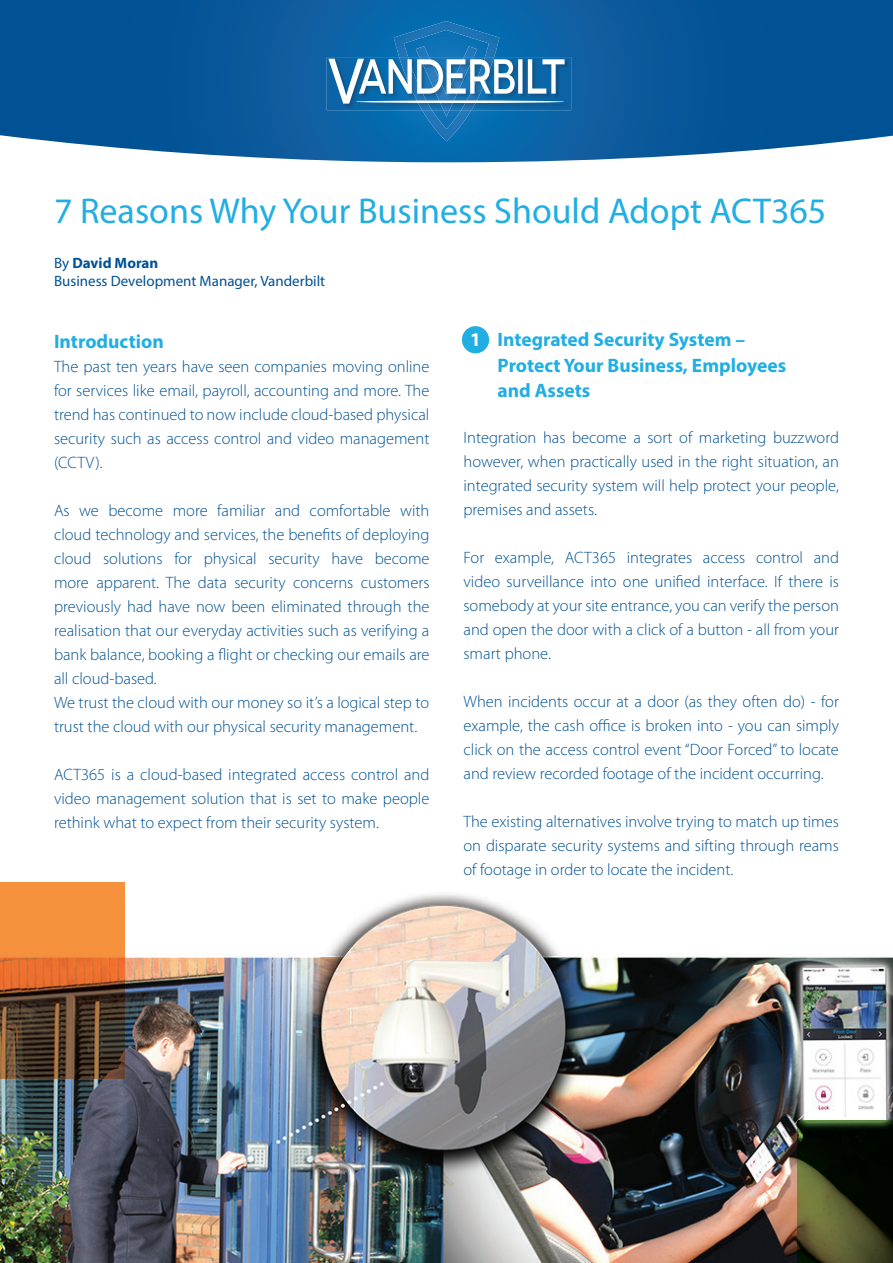
<style>
.page{position:relative;width:893px;height:1263px;background:#fff}
.page>*{position:absolute;margin:0;border:0;box-sizing:border-box;transform-origin:0 0}
.t1{font:36px "Myriad Pro";color:#21aee2}
.t2{font:700 19.5px/25.5px "Myriad Pro";color:#21aee2}
.t3{font:700 19.5px "Myriad Pro";color:#fff}
.t4{font:300 16.5px/24px "Myriad Pro";color:#005294;text-align:justify}
.t5{font:15px/18px "Myriad Pro";color:#005294}
.s1{font-weight:700}
</style>
<div class="page">
<img style="left:0;top:894px;width:893px;height:369px">
<svg style="left:0;top:0;width:893px;height:162px;background:#1662a0"></svg>
<img style="left:327px;top:57px;width:244px;height:53px">
<svg style="left:328px;top:21px;width:237px;height:120px;background:#2a7bb5"></svg>
<hr style="left:356px;top:100px;width:208px;height:3px;background:#fff;border-radius:50%">
<div style="left:462px;top:326px;width:27px;height:27px;background:#21aee2;border-radius:50%"></div>
<img style="left:798px;top:1120px;width:95px;height:143px">
<img style="left:0;top:883px;width:125px;height:195px">
<h1 class="t1" style="left:54px;top:188px;width:774px">7 Reasons Why Your Business Should Adopt ACT365</h1>
<p class="t5" style="left:54px;top:254px;width:273px">By <span class="s1">David Moran<br></span>Business Development Manager, Vanderbilt</p>
<p class="t2" style="left:54px;top:328px;width:111px">Introduction</p>
<p class="t4" style="left:54px;top:354px;width:377px">The past ten years have seen companies moving online for services like email, payroll, accounting and more. The trend has continued to now include cloud-based physical security such as access control and video management (CCTV).</p>
<p class="t4" style="left:54px;top:498px;width:377px;text-align:left">As we become more familiar and comfortable with cloud technology and services, the benefits of deploying cloud solutions for physical security have become more apparent. The data security concerns customers previously had have now been eliminated through the realisation that our everyday activities such as verifying a bank balance, booking a flight or checking our emails are all cloud-based.<br>We trust the cloud with our money so it’s a logical step to trust the cloud with our physical security management.</p>
<p class="t4" style="left:54px;top:762px;width:377px">ACT365 is a cloud-based integrated access control and video management solution that is set to make people rethink what to expect from their security system.</p>
<p class="t2" style="left:497px;top:326px;width:290px">Integrated Security System –<br>Protect Your Business, Employees and Assets</p>
<p class="t4" style="left:463px;top:425px;width:377px">Integration has become a sort of marketing buzzword however, when practically used in the right situation, an integrated security system will help protect your people, premises and assets.</p>
<p class="t4" style="left:463px;top:545px;width:377px">For example, ACT365 integrates access control and video surveillance into one unified interface. If there is somebody at your site entrance, you can verify the person and open the door with a click of a button - all from your smart phone.</p>
<p class="t4" style="left:463px;top:689px;width:377px">When incidents occur at a door (as they often do) - for example, the cash office is broken into - you can simply click on the access control event “Door Forced” to locate and review recorded footage of the incident occurring.</p>
<p class="t4" style="left:463px;top:809px;width:377px">The existing alternatives involve trying to match up times on disparate security systems and sifting through reams of footage in order to locate the incident.</p>
<p class="t3" style="left:470px;top:327px;width:12px">1</p>
</div>
